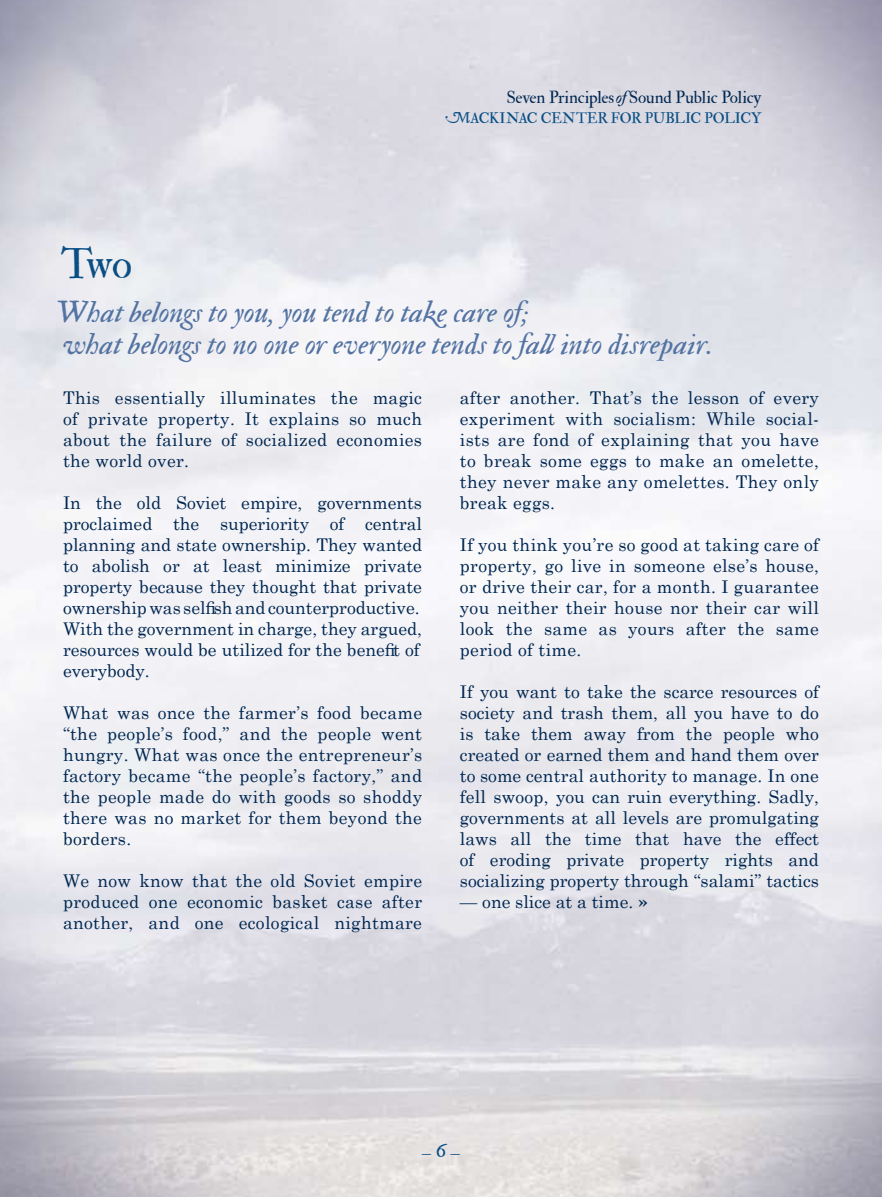
<style>
.page{position:relative;width:882px;height:1197px;background:#fff}
.page>*{position:absolute;margin:0;border:0;box-sizing:border-box;transform-origin:0 0}
.t1{font:35px "IM FELL Double Pica Roman";color:#094e84}
.t2{font:24.5px/31.5px "IM FELL Double Pica Italic";color:#5373a2}
.t3{font:17.5px/21px "Century Schoolbook";color:#002751;text-align:justify}
.t4{font:15.75px "IM FELL Double Pica Roman";color:#094e84}
.t5{font:14px "IM FELL Double Pica Roman";letter-spacing:-.01em;color:#002751}
.t6{font:12.25px "IM FELL Double Pica Roman";letter-spacing:.005em;color:#094e84}
.s1{font-family:"IM FELL Double Pica Italic"}
.s2{font-family:"IM FELL Double Pica Italic";font-style:italic}
.s3{font-style:italic}
.s4{font-family:"IM FELL Double Pica Roman"}
.s5{font-size:17.5px}
</style>
<div class="page">
<p class="t5" style="left:507px;top:88px;width:256px">Seven Principles<span class="s1">of</span>Sound Public Policy</p>
<p class="t6" style="left:446px;top:110px;width:317px"><span class="s2">$</span>ACKINAC CENTER FOR PUBLIC POLICY</p>
<h1 class="t1" style="left:61px;top:240px;width:73px">Two</h1>
<h2 class="t2" style="left:61px;top:298px;width:652px"><span class="s3">W</span>hat belongs to you, you tend to ta‰e care of;<br>what belongs to no one or everyone tends to fa¬ into disrepair.</h2>
<p class="t3" style="left:63px;top:386px;width:361px">This essentially illuminates the magic of private property. It explains so much about the failure of socialized economies the world over.</p>
<p class="t3" style="left:63px;top:491px;width:361px;text-align:left">In the old Soviet empire, governments proclaimed the superiority of central planning and state ownership. They wanted to abolish or at least minimize private property because they thought that private ownership was selfish and counterproductive.<br>With the government in charge, they argued, resources would be utilized for the benefit of everybody.</p>
<p class="t3" style="left:63px;top:701px;width:361px">What was once the farmer’s food became “the people’s food,” and the people went hungry. What was once the entrepreneur’s factory became “the people’s factory,” and the people made do with goods so shoddy there was no market for them beyond the borders.</p>
<p class="t3" style="left:63px;top:869px;width:361px">We now know that the old Soviet empire produced one economic basket case after another, and one ecological nightmare</p>
<p class="t3" style="left:460px;top:386px;width:361px">after another. That’s the lesson of every experiment with socialism: While social&shy;ists are fond of explaining that you have to break some eggs to make an omelette, they never make any omelettes. They only break eggs.</p>
<p class="t3" style="left:460px;top:533px;width:361px">If you think you’re so good at taking care of property, go live in someone else’s house, or drive their car, for a month. I guarantee you neither their house nor their car will look the same as yours after the same period of time.</p>
<p class="t3" style="left:460px;top:680px;width:361px">If you want to take the scarce resources of society and trash them, all you have to do is take them away from the people who created or earned them and hand them over to some central authority to manage. In one fell swoop, you can ruin everything. Sadly, governments at all levels are promulgating laws all the time that have the effect of eroding private property rights and socializing property through “salami” tactics</p>
<p class="t3" style="left:460px;top:890px;width:189px">— one slice at a time. <span class="s4">»</span></p>
<p class="t4" style="left:422px;top:1142px;width:40px">–<span class="s5">6</span>–</p>
</div>
